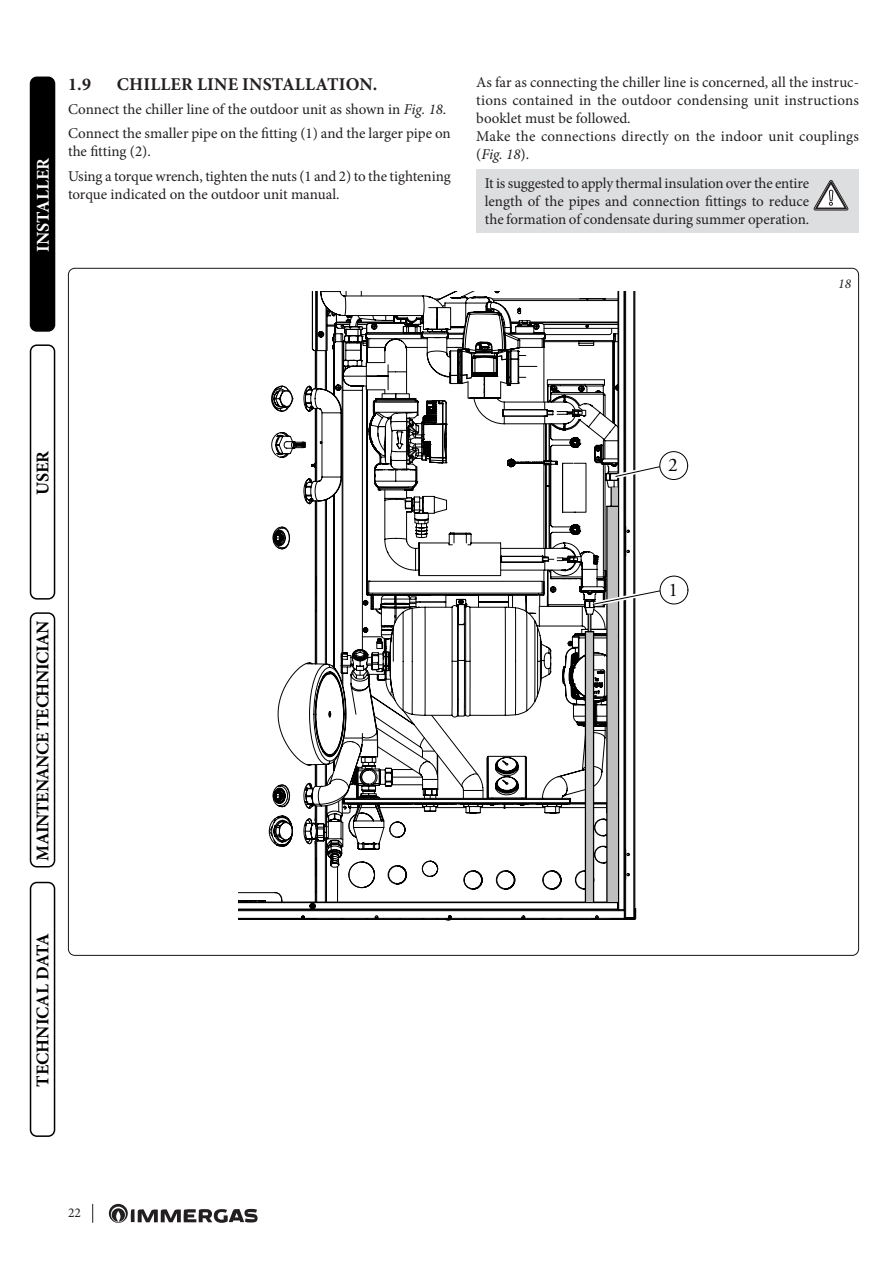
<style>
.page{position:relative;width:893px;height:1263px;background:#fff}
.page>*{position:absolute;margin:0;border:0;box-sizing:border-box;transform-origin:0 0}
.t1{font:19.2px "Adobe Garamond Pro";color:#000}
.t2{font:700 18px "Minion Pro";letter-spacing:.01em;color:#231f20}
.t3{font:700 18px "Minion Pro";letter-spacing:-.02em;color:#000}
.t4{font:700 18px "Minion Pro";color:#000}
.t5{font:700 18px "Minion Pro";color:#fff}
.t6{font:15px/18px "Minion Pro";color:#231f20}
.t7{font:italic 13.5px "Minion Pro";color:#231f20}
.t8{font:13.5px "Minion Pro";color:#231f20}
.s1{font-style:italic}
</style>
<div class="page">
<svg style="left:500px;top:350px;width:136px;height:570px"></svg>
<svg style="left:272px;top:902px;width:228px;height:18px"></svg>
<svg style="left:239px;top:902px;width:107px;height:15px"></svg>
<svg style="left:521px;top:297px;width:97px;height:26px"></svg>
<svg style="left:521px;top:336px;width:97px;height:48px"></svg>
<svg style="left:520px;top:360px;width:61px;height:488px"></svg>
<svg style="left:239px;top:292px;width:281px;height:610px"></svg>
<div style="left:660px;top:576px;width:28px;height:28px;background:#fff;border:1px solid #000;border-radius:50%"></div>
<svg style="left:547px;top:384px;width:130px;height:518px"></svg>
<div style="left:659px;top:451px;width:29px;height:29px;background:#fff;border:1px solid #000;border-radius:50%"></div>
<div style="left:31px;top:77px;width:24px;height:254px;background:#000;border-radius:6px"></div>
<div style="left:30px;top:77px;width:25px;height:255px;border:2px solid #000;border-radius:6px"></div>
<div style="left:30px;top:344px;width:25px;height:256px;border:2px solid #000;border-radius:6px"></div>
<div style="left:30px;top:612px;width:25px;height:255px;border:2px solid #000;border-radius:6px"></div>
<svg style="left:109px;top:1204px;width:149px;height:19px"></svg>
<svg style="left:92px;top:1204px;width:1px;height:19px"></svg>
<div style="left:30px;top:882px;width:25px;height:255px;border:2px solid #000;border-radius:6px"></div>
<div style="left:476px;top:169px;width:383px;height:64px;background:#dddee0"></div>
<svg style="left:814px;top:180px;width:34px;height:31px"></svg>
<p class="t5" style="left:30px;top:252px;width:95px;rotate:-90deg">INSTALLER</p>
<p class="t2" style="left:68px;top:71px;width:24px">1.9</p>
<p class="t2" style="left:117px;top:71px;width:262px">CHILLER LINE INSTALLATION.</p>
<p class="t6" style="left:68px;top:97px;width:384px;line-height:24.3px">Connect the chiller line of the outdoor unit as shown in <span class="s1">Fig. 18</span>.<br>Connect the smaller pipe on the fitting (1) and the larger pipe on</p>
<p class="t6" style="left:68px;top:140px;width:384px;line-height:24.3px">the fitting (2).<br>Using a torque wrench, tighten the nuts (1 and 2) to the tightening</p>
<p class="t6" style="left:68px;top:185px;width:273px">torque indicated on the outdoor unit manual.</p>
<p class="t6" style="left:476px;top:74px;width:384px">As far as connecting the chiller line is concerned, all the instruc&shy;tions contained in the outdoor condensing unit instructions booklet must be followed.<br>Make the connections directly on the indoor unit couplings (<span class="s1">Fig. 18</span>).</p>
<p class="t6" style="left:485px;top:175px;width:326px;text-align:justify">It is suggested to apply thermal insulation over the entire length of the pipes and connection fittings to reduce the formation of condensate during summer operation.</p>
<p class="t7" style="left:838px;top:274px;width:14px">18</p>
<p class="t3" style="left:30px;top:495px;width:46px;rotate:-90deg">USER</p>
<p class="t3" style="left:30px;top:861px;width:242px;rotate:-90deg">MAINTENANCE TECHNICIAN</p>
<p class="t4" style="left:30px;top:1087px;width:155px;rotate:-90deg">TECHNICAL DATA</p>
<p class="t8" style="left:68px;top:1204px;width:14px">22</p>
<p class="t1" style="left:668px;top:454px;width:11px">2</p>
<p class="t1" style="left:668px;top:578px;width:11px">1</p>
</div>
